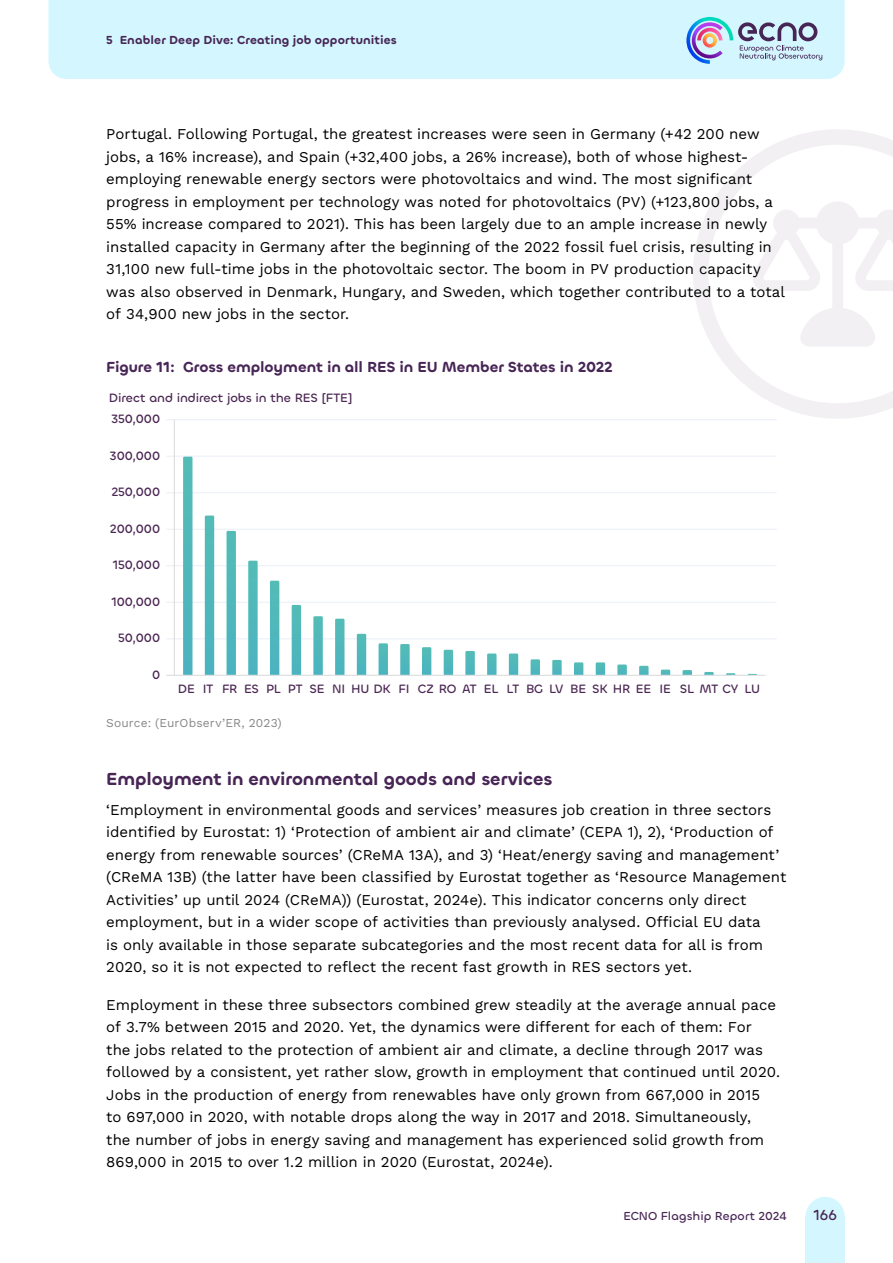
<style>
.page{position:relative;width:893px;height:1263px;background:#fff}
.page>*{position:absolute;margin:0;border:0;box-sizing:border-box;transform-origin:0 0}
.t1{font:600 18px "Chillax";letter-spacing:-.005em;color:#472656}
.Bodytext{font:15px/22.5px "Work Sans";color:#000}
.t2{font:600 15px "Chillax";letter-spacing:-.005em;color:#472656}
.t3{font:500 15px "Chillax";color:#472656}
.t4{font:500 12.6px "Chillax";letter-spacing:-.01em;color:#4a2652}
.t5{font:600 12px "Chillax";letter-spacing:.01em;color:#472656}
.Anmerkung{font:12px "Work Sans";letter-spacing:.01em;color:#878787}
.t6{font:500 12px "Chillax";letter-spacing:.005em;color:#472656}
</style>
<div class="page">
<svg style="left:693px;top:129px;width:200px;height:290px"></svg>
<svg style="left:752px;top:201px;width:141px;height:146px"></svg>
<div style="left:48px;top:0;width:797px;height:79px;background:#d4f7ff"></div>
<div style="left:806px;top:1216px;width:39px;height:47px;background:#d4f6ff"></div>
<div style="left:806px;top:1197px;width:39px;height:39px;background:#d4f6ff;border-radius:50%"></div>
<svg style="left:686px;top:17px;width:136px;height:47px;background:#b1c5dc"></svg>
<hr style="left:166px;top:675px;width:599px;height:1px;background:#dadada">
<hr style="left:166px;top:602px;width:611px;height:1px;background:#ecf0f8">
<hr style="left:166px;top:565px;width:611px;height:1px;background:#ecf0f8">
<hr style="left:166px;top:492px;width:611px;height:1px;background:#ecf0f8">
<hr style="left:166px;top:419px;width:611px;height:1px;background:#ecf0f8">
<hr style="left:166px;top:638px;width:611px;height:1px;background:#ecf0f8">
<hr style="left:166px;top:529px;width:611px;height:1px;background:#ecf0f8">
<hr style="left:166px;top:456px;width:611px;height:1px;background:#ecf0f8">
<svg style="left:183px;top:457px;width:9px;height:218px;background:#51b8bb"></svg>
<svg style="left:205px;top:515px;width:9px;height:160px"></svg>
<svg style="left:227px;top:531px;width:9px;height:144px"></svg>
<svg style="left:248px;top:561px;width:10px;height:114px"></svg>
<svg style="left:270px;top:581px;width:9px;height:94px"></svg>
<svg style="left:292px;top:605px;width:9px;height:70px"></svg>
<svg style="left:313px;top:616px;width:10px;height:59px"></svg>
<svg style="left:335px;top:619px;width:9px;height:56px"></svg>
<svg style="left:357px;top:634px;width:9px;height:41px"></svg>
<svg style="left:379px;top:643px;width:9px;height:32px"></svg>
<svg style="left:400px;top:644px;width:10px;height:31px"></svg>
<svg style="left:422px;top:647px;width:9px;height:28px"></svg>
<svg style="left:444px;top:650px;width:9px;height:25px"></svg>
<svg style="left:465px;top:651px;width:10px;height:24px"></svg>
<svg style="left:487px;top:653px;width:9px;height:22px"></svg>
<svg style="left:509px;top:653px;width:9px;height:22px"></svg>
<svg style="left:531px;top:659px;width:9px;height:16px"></svg>
<svg style="left:552px;top:660px;width:10px;height:15px"></svg>
<svg style="left:574px;top:662px;width:9px;height:13px"></svg>
<svg style="left:596px;top:662px;width:9px;height:13px"></svg>
<svg style="left:617px;top:664px;width:10px;height:11px"></svg>
<svg style="left:639px;top:666px;width:9px;height:9px"></svg>
<svg style="left:661px;top:670px;width:9px;height:5px"></svg>
<svg style="left:683px;top:670px;width:9px;height:5px"></svg>
<svg style="left:704px;top:672px;width:10px;height:3px"></svg>
<svg style="left:726px;top:673px;width:9px;height:2px"></svg>
<hr style="left:174px;top:419px;width:1px;height:256px;background:#dadada">
<p class="t5" style="left:106px;top:33px;width:292px">5 Enabler Deep Dive: Creating job opportunities</p>
<p class="Bodytext" style="left:106px;top:122px;width:680px">Portugal. Following Portugal, the greatest increases were seen in Germany (+42 200 new jobs, a 16% increase), and Spain (+32,400 jobs, a 26% increase), both of whose highest&shy;employing renewable energy sectors were photovoltaics and wind. The most significant progress in employment per technology was noted for photovoltaics (PV) (+123,800 jobs, a 55% increase compared to 2021). This has been largely due to an ample increase in newly installed capacity in Germany after the beginning of the 2022 fossil fuel crisis, resulting in 31,100 new full-time jobs in the photovoltaic sector. The boom in PV production capacity was also observed in Denmark, Hungary, and Sweden, which together contributed to a total of 34,900 new jobs in the sector.</p>
<p class="t2" style="left:106px;top:357px;width:508px">Figure 11: Gross employment in all RES in EU Member States in 2022</p>
<p class="t4" style="left:109px;top:390px;width:245px">Direct and indirect jobs in the RES [FTE]</p>
<p class="t4" style="left:111px;top:411px;width:51px">350,000</p>
<p class="t4" style="left:110px;top:448px;width:52px">300,000</p>
<p class="t4" style="left:111px;top:484px;width:50px">250,000</p>
<p class="t4" style="left:110px;top:521px;width:52px">200,000</p>
<p class="t4" style="left:113px;top:557px;width:49px">150,000</p>
<p class="t4" style="left:111px;top:594px;width:50px">100,000</p>
<p class="t4" style="left:118px;top:630px;width:43px">50,000</p>
<p class="t4" style="left:152px;top:667px;width:10px">0</p>
<p class="t4" style="left:178px;top:681px;width:584px">DE IT FR ES PL PT SE NI HU DK FI CZ RO AT EL LT BG LV BE SK HR EE IE SL MT CY LU</p>
<p class="Anmerkung" style="left:106px;top:714px;width:177px">Source: (EurObserv’ER, 2023)</p>
<h4 class="t1" style="left:106px;top:767px;width:448px">Employment in environmental goods and services</h4>
<p class="Bodytext" style="left:106px;top:797px;width:681px">‘Employment in environmental goods and services’ measures job creation in three sectors identified by Eurostat: 1) ‘Protection of ambient air and climate’ (CEPA 1), 2), ‘Production of energy from renewable sources’ (CReMA 13A), and 3) ‘Heat/energy saving and management’ (CReMA 13B) (the latter have been classified by Eurostat together as ‘Resource Management Activities’ up until 2024 (CReMA)) (Eurostat, 2024e). This indicator concerns only direct employment, but in a wider scope of activities than previously analysed. Official EU data<br>is only available in those separate subcategories and the most recent data for all is from 2020, so it is not expected to reflect the recent fast growth in RES sectors yet.</p>
<p class="Bodytext" style="left:106px;top:992px;width:675px">Employment in these three subsectors combined grew steadily at the average annual pace of 3.7% between 2015 and 2020. Yet, the dynamics were different for each of them: For<br>the jobs related to the protection of ambient air and climate, a decline through 2017 was followed by a consistent, yet rather slow, growth in employment that continued until 2020.<br>Jobs in the production of energy from renewables have only grown from 667,000 in 2015<br>to 697,000 in 2020, with notable drops along the way in 2017 and 2018. Simultaneously,<br>the number of jobs in energy saving and management has experienced solid growth from 869,000 in 2015 to over 1.2 million in 2020 (Eurostat, 2024e).</p>
<p class="t6" style="left:623px;top:1208px;width:165px">ECNO Flagship Report 2024</p>
<p class="t3" style="left:813px;top:1205px;width:25px">166</p>
</div>
